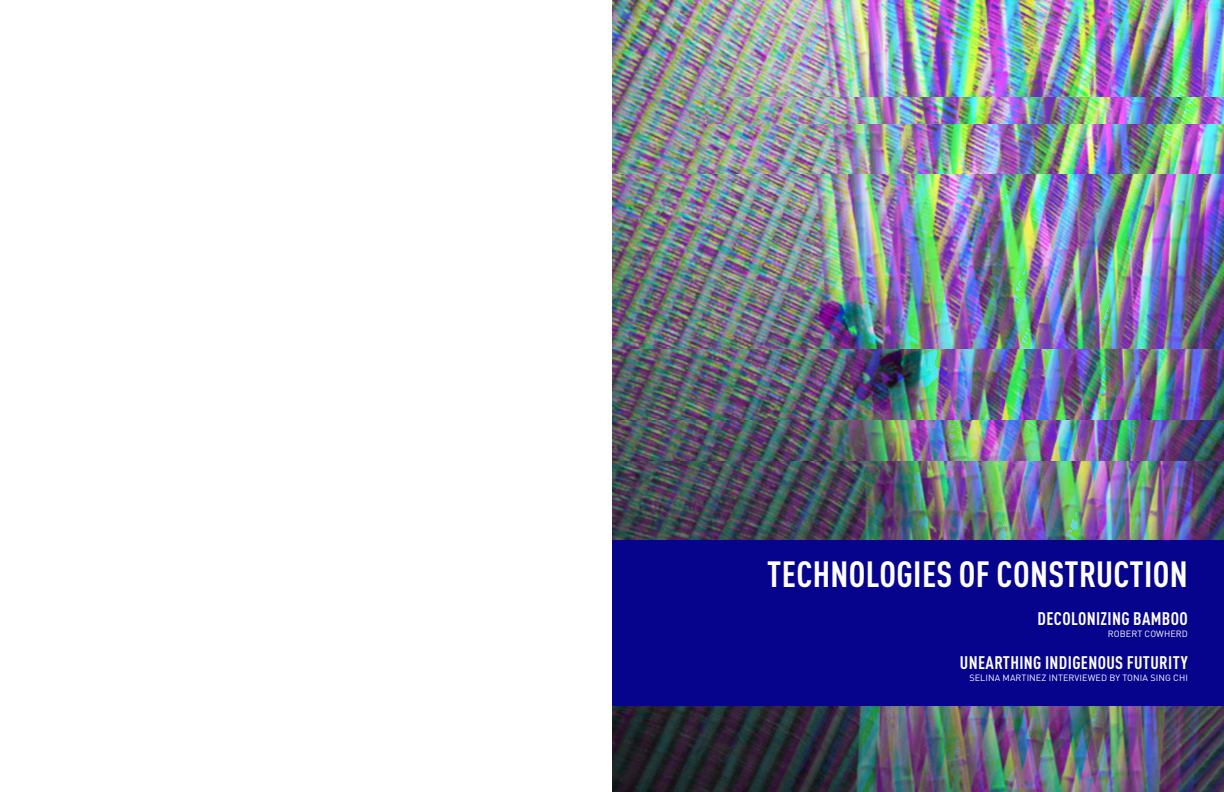
<style>
.page{position:relative;width:1224px;height:792px;background:#fff}
.page>*{position:absolute;margin:0;border:0;box-sizing:border-box;transform-origin:0 0}
.Article_Section{font:700 condensed 36px "DIN Pro";letter-spacing:.01em;color:#fff}
.Section_Article_Titl{font:700 condensed 18px "DIN Pro";letter-spacing:.02em;color:#fff}
.Section_Article_Titl-2{font:9px "DINOT";letter-spacing:.01em;color:#fff}
.Section_Article_Auth{font:9px "DINOT";letter-spacing:.01em;color:#fff}
</style>
<div class="page">
<img style="left:612px;top:0;width:612px;height:792px">
<div style="left:612px;top:540px;width:612px;height:166px;background:#06038d"></div>
<p class="Article_Section" style="left:767px;top:547px;width:422px">TECHNOLOGIES OF CONSTRUCTION</p>
<p class="Section_Article_Titl" style="left:1038px;top:605px;width:152px">DECOLONIZING BAMBOO</p>
<p class="Section_Article_Auth" style="left:1108px;top:628px;width:82px">ROBERT COWHERD</p>
<p class="Section_Article_Titl" style="left:960px;top:649px;width:229px">UNEARTHING INDIGENOUS FUTURITY</p>
<p class="Section_Article_Titl-2" style="left:969px;top:671px;width:220px">SELINA MARTINEZ INTERVIEWED BY TONIA SING CHI</p>
</div>
